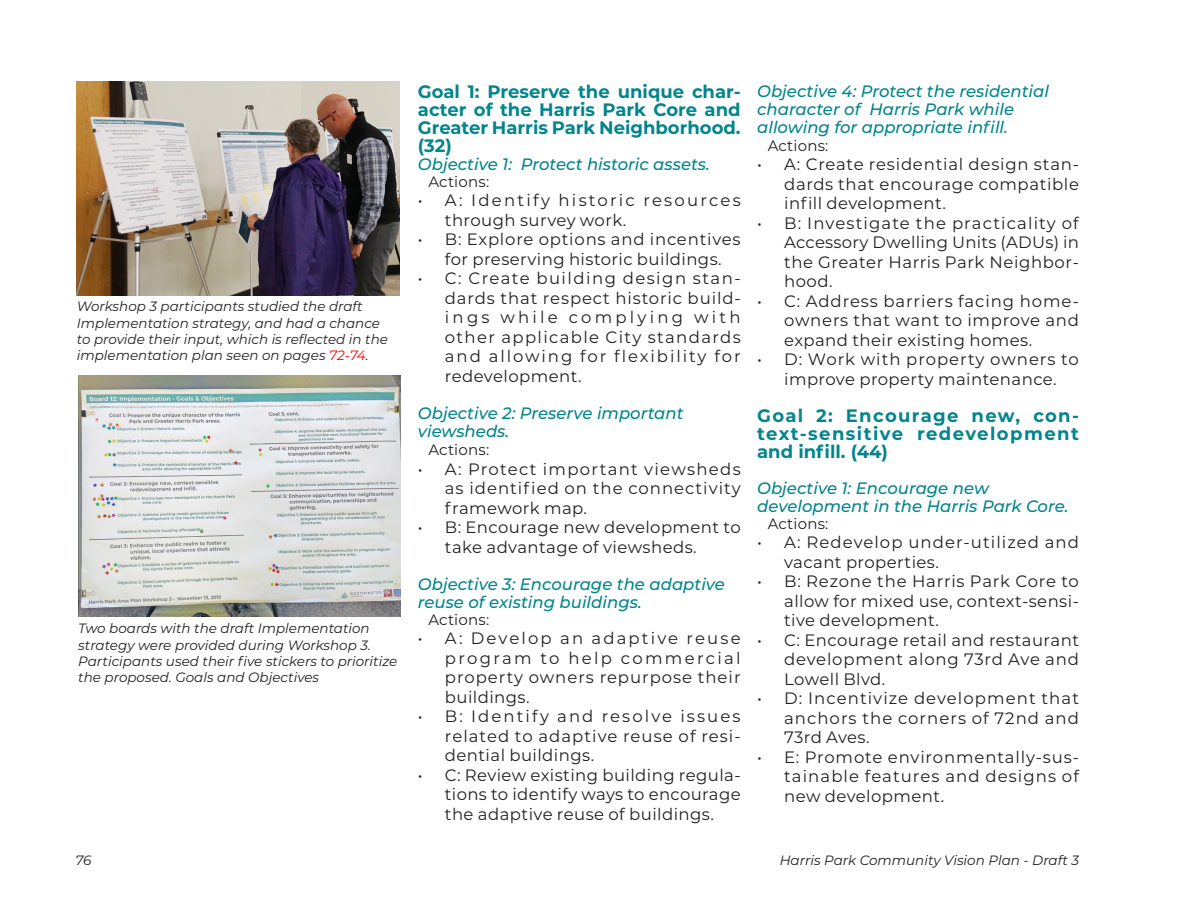
<style>
.page{position:relative;width:1188px;height:918px;background:#fff}
.page>*{position:absolute;margin:0;border:0;box-sizing:border-box;transform-origin:0 0}
.Subhead_2{font:700 18px/18px "Montserrat";color:#02858c;text-align:justify}
.t1{font:16.5px/19.5px "Montserrat";letter-spacing:.035em;color:#231f20;text-align:justify}
.Subhead_3{font:italic 500 16.5px/18px "Montserrat";color:#02858c}
.t2{font:16.5px/19.5px "Montserrat";letter-spacing:.125em;color:#231f20}
.t3{font:16.5px/19.5px "Montserrat";letter-spacing:.065em;color:#231f20}
.Actions_Intro_Text{font:15px "Montserrat";letter-spacing:.015em;color:#231f20}
.t4{font:italic 13.5px/16.2px "Montserrat";color:#231f20}
.s1{color:#f00}
</style>
<div class="page">
<img style="left:77px;top:81px;width:323px;height:214px">
<img style="left:78px;top:376px;width:323px;height:240px">
<p class="t4" style="left:77px;top:298px;width:313px">Workshop 3 participants studied the draft Implementation strategy, and had a chance to provide their input, which is reflected in the implementation plan seen on pages <span class="s1">72-74</span>.</p>
<p class="t4" style="left:78px;top:620px;width:321px">Two boards with the draft Implementation strategy were provided during Workshop 3.<br>Participants used their five stickers to prioritize the proposed. Goals and Objectives</p>
<p class="Subhead_2" style="left:418px;top:82px;width:324px">Goal 1: Preserve the unique char&shy;acter of the Harris Park Core and Greater Harris Park Neighborhood. (32)</p>
<p class="Subhead_3" style="left:418px;top:155px;width:294px">Objective 1: Protect historic assets.</p>
<p class="Actions_Intro_Text" style="left:428px;top:171px;width:62px">Actions:</p>
<p class="t2" style="left:445px;top:190px;width:297px;text-indent:-27px">• A: Identify historic resources through survey work.</p>
<p class="t1" style="left:418px;top:229px;width:324px;text-align:center">• B: Explore options and incentives for preserving historic buildings.</p>
<p class="t1" style="left:445px;top:268px;width:297px;text-indent:-27px">• C: Create building design stan&shy;dards that respect historic build&shy;ings while complying with other applicable City standards and allowing for flexibility for redevelopment.</p>
<p class="Subhead_3" style="left:418px;top:404px;width:267px">Objective 2: Preserve important viewsheds.</p>
<p class="Actions_Intro_Text" style="left:428px;top:440px;width:62px">Actions:</p>
<p class="t1" style="left:445px;top:459px;width:297px;text-indent:-27px">• A: Protect important viewsheds as identified on the connectivity framework map.</p>
<p class="t1" style="left:445px;top:517px;width:297px;text-indent:-27px">• B: Encourage new development to take advantage of viewsheds.</p>
<p class="Subhead_3" style="left:418px;top:575px;width:309px">Objective 3: Encourage the adaptive reuse of existing buildings.</p>
<p class="Actions_Intro_Text" style="left:428px;top:609px;width:62px">Actions:</p>
<p class="t1" style="left:445px;top:628px;width:297px;text-indent:-27px">• A: Develop an adaptive reuse program to help commercial property owners repurpose their buildings.</p>
<p class="t1" style="left:445px;top:706px;width:297px;text-indent:-27px">• B: Identify and resolve issues related to adaptive reuse of resi&shy;dential buildings.</p>
<p class="t1" style="left:445px;top:765px;width:297px;text-indent:-27px">• C: Review existing building regula&shy;tions to identify ways to encourage the adaptive reuse of buildings.</p>
<p class="Subhead_3" style="left:757px;top:81px;width:293px">Objective 4: Protect the residential character of Harris Park while allowing for appropriate infill.</p>
<p class="Actions_Intro_Text" style="left:768px;top:135px;width:62px">Actions:</p>
<p class="t1" style="left:784px;top:154px;width:296px;text-indent:-27px">• A: Create residential design stan&shy;dards that encourage compatible infill development.</p>
<p class="t1" style="left:784px;top:213px;width:296px;text-indent:-27px">• B: Investigate the practicality of Accessory Dwelling Units (ADUs) in the Greater Harris Park Neighbor&shy;hood.</p>
<p class="t1" style="left:784px;top:291px;width:296px;text-indent:-27px">• C: Address barriers facing home&shy;owners that want to improve and expand their existing homes.</p>
<p class="t1" style="left:757px;top:349px;width:323px;text-align:center">• D: Work with property owners to improve property maintenance.</p>
<p class="Subhead_2" style="left:757px;top:406px;width:323px">Goal 2: Encourage new, con&shy;text-sensitive redevelopment and infill. (44)</p>
<p class="Subhead_3" style="left:757px;top:479px;width:313px">Objective 1: Encourage new development in the Harris Park Core.</p>
<p class="Actions_Intro_Text" style="left:768px;top:513px;width:62px">Actions:</p>
<p class="t3" style="left:784px;top:532px;width:296px;text-indent:-27px">• A: Redevelop under-utilized and vacant properties.</p>
<p class="t1" style="left:784px;top:571px;width:296px;text-indent:-27px">• B: Rezone the Harris Park Core to allow for mixed use, context-sensi&shy;tive development.</p>
<p class="t1" style="left:784px;top:630px;width:296px;text-indent:-27px">• C: Encourage retail and restaurant development along 73rd Ave and Lowell Blvd.</p>
<p class="t1" style="left:784px;top:688px;width:296px;text-indent:-27px">• D: Incentivize development that anchors the corners of 72nd and 73rd Aves.</p>
<p class="t1" style="left:784px;top:747px;width:296px;text-indent:-27px">• E: Promote environmentally-sus&shy;tainable features and designs of new development.</p>
<p class="t4" style="left:75px;top:852px;width:17px">76</p>
<p class="t4" style="left:780px;top:852px;width:301px">Harris Park Community Vision Plan - Draft 3</p>
</div>
